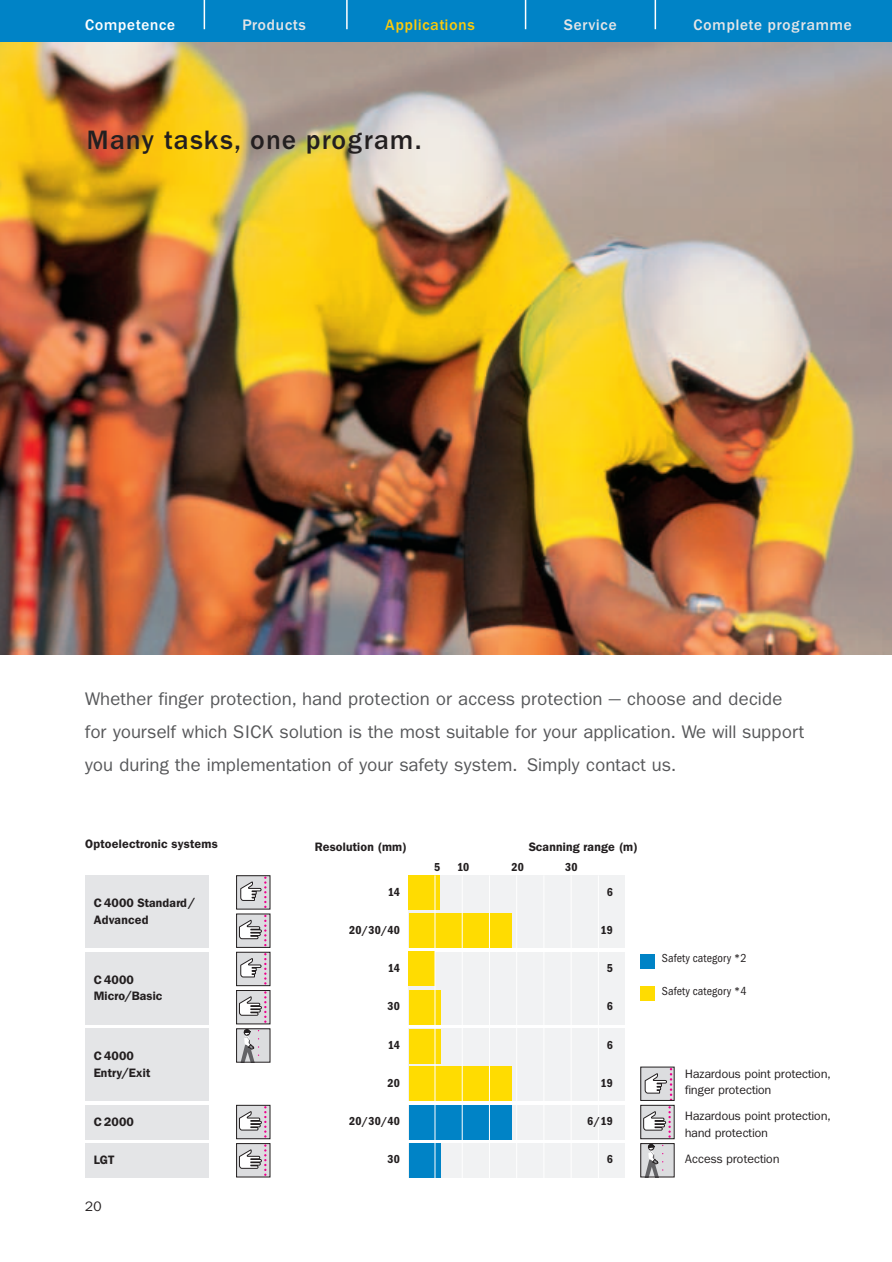
<style>
.page{position:relative;width:892px;height:1262px;background:#fff}
.page>*{position:absolute;margin:0;border:0;box-sizing:border-box;transform-origin:0 0}
.t1{font:500 26.25px "Franklin ITCBQ";letter-spacing:.06em;color:#231f20}
.t2{font:18px/33px "Franklin ITCBQ";letter-spacing:.03em;color:#57585a}
.t3{font:500 15px "Franklin ITCBQ";letter-spacing:.06em;color:#e4e5e7}
.t4{font:500 15px "Franklin ITCBQ";letter-spacing:.06em;color:#feca0a}
.t5{font:500 15px "Franklin ITCBQ";letter-spacing:.06em;color:#fff}
.t6{font:13.5px "Franklin ITCBQ";color:#231f20}
.t7{font:600 12px/16.5px "Franklin ITCBQ";letter-spacing:.02em;color:#231f20}
.t8{font:12px/16.5px "Franklin ITCBQ";letter-spacing:.02em;color:#231f20}
.t9{font:600 condensed 12px "Franklin Got Itc T";letter-spacing:.015em;color:#231f20}
.t10{font:condensed 12px "Franklin Got Itc T";letter-spacing:.015em;color:#231f20}
</style>
<div class="page">
<img style="left:0;top:0;width:891px;height:1178px">
<p class="t5" style="left:85px;top:19px;width:91px">Competence</p>
<p class="t3" style="left:243px;top:19px;width:64px">Products</p>
<p class="t4" style="left:385px;top:19px;width:91px">Applications</p>
<p class="t3" style="left:564px;top:19px;width:54px">Service</p>
<p class="t3" style="left:693px;top:19px;width:159px">Complete programme</p>
<h1 class="t1" style="left:87px;top:131px;width:335px">Many tasks, one program.</h1>
<p class="t2" style="left:85px;top:683px;width:720px">Whether finger protection, hand protection or access protection — choose and decide for yourself which SICK solution is the most suitable for your application. We will support you during the implementation of your safety system. Simply contact us.</p>
<p class="t7" style="left:85px;top:837px;width:134px">Optoelectronic systems</p>
<p class="t7" style="left:315px;top:839px;width:94px">Resolution (mm)</p>
<p class="t7" style="left:528px;top:839px;width:111px">Scanning range (m)</p>
<p class="t7" style="left:94px;top:896px;width:102px">C 4000 Standard /<br>Advanced</p>
<p class="t7" style="left:94px;top:972px;width:70px">C 4000<br>Micro/Basic</p>
<p class="t7" style="left:94px;top:1049px;width:58px">C 4000<br>Entry/Exit</p>
<p class="t7" style="left:94px;top:1114px;width:42px">C 2000</p>
<p class="t7" style="left:94px;top:1153px;width:22px">LGT</p>
<p class="t6" style="left:85px;top:1201px;width:18px">20</p>
<p class="t9" style="left:388px;top:888px;width:14px">14</p>
<p class="t9" style="left:349px;top:926px;width:52px">20/30/40</p>
<p class="t9" style="left:388px;top:964px;width:14px">14</p>
<p class="t9" style="left:387px;top:1002px;width:14px">30</p>
<p class="t9" style="left:388px;top:1040px;width:14px">14</p>
<p class="t9" style="left:387px;top:1078px;width:14px">20</p>
<p class="t9" style="left:349px;top:1116px;width:52px">20/30/40</p>
<p class="t9" style="left:387px;top:1155px;width:14px">30</p>
<p class="t9" style="left:434px;top:863px;width:8px">5</p>
<p class="t9" style="left:457px;top:863px;width:14px">10</p>
<p class="t9" style="left:511px;top:863px;width:14px">20</p>
<p class="t9" style="left:565px;top:863px;width:14px">30</p>
<p class="t9" style="left:606px;top:888px;width:8px">6</p>
<p class="t9" style="left:600px;top:926px;width:14px">19</p>
<p class="t9" style="left:606px;top:964px;width:8px">5</p>
<p class="t9" style="left:606px;top:1002px;width:8px">6</p>
<p class="t9" style="left:606px;top:1040px;width:8px">6</p>
<p class="t9" style="left:600px;top:1078px;width:14px">19</p>
<p class="t9" style="left:587px;top:1116px;width:27px">6/19</p>
<p class="t9" style="left:606px;top:1155px;width:8px">6</p>
<p class="t10" style="left:661px;top:954px;width:86px">Safety category *2</p>
<p class="t10" style="left:661px;top:987px;width:86px">Safety category *4</p>
<p class="t8" style="left:685px;top:1066px;width:147px">Hazardous point protection, finger protection</p>
<p class="t8" style="left:685px;top:1109px;width:147px">Hazardous point protection, hand protection</p>
<p class="t8" style="left:685px;top:1151px;width:96px">Access protection</p>
</div>
